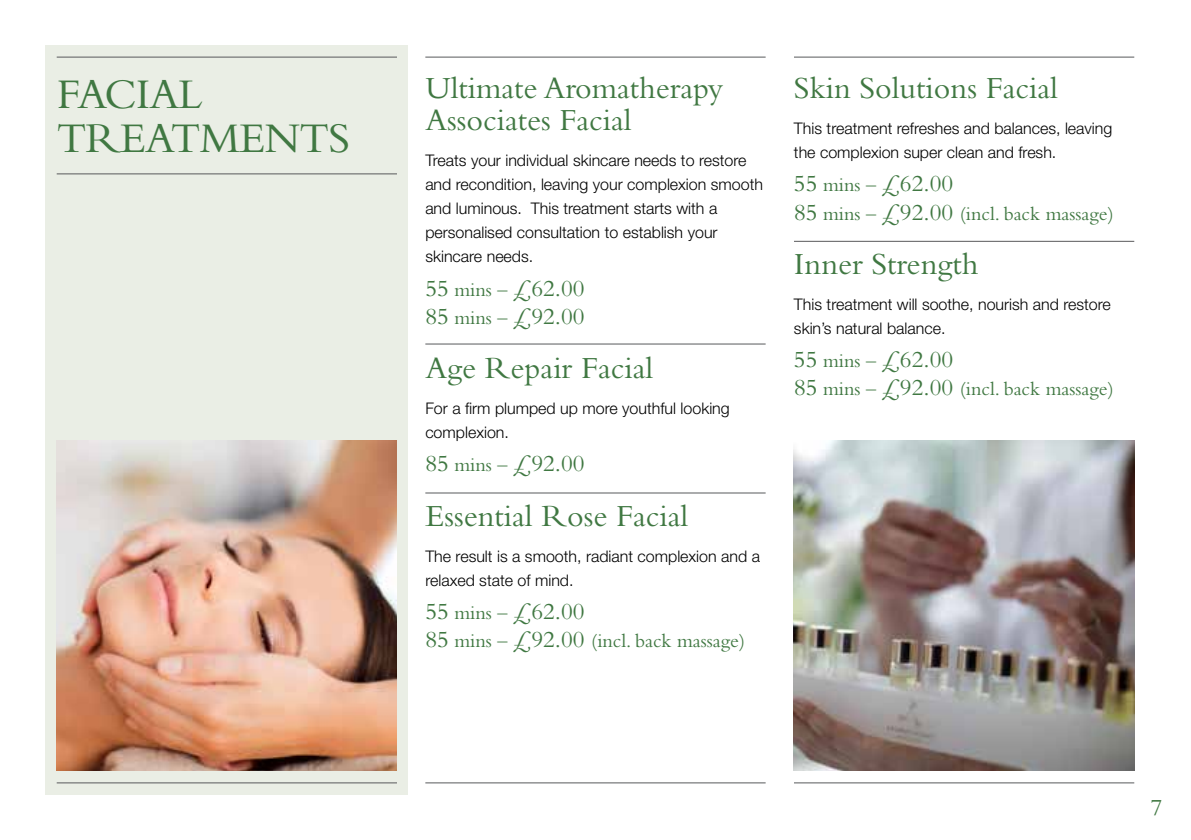
<style>
.page{position:relative;width:1191px;height:840px;background:#fff}
.page>*{position:absolute;margin:0;border:0;box-sizing:border-box;transform-origin:0 0}
.t1{font:44px/44px "Bembo";letter-spacing:-.02em;color:#407842}
.t2{font:32px/32px "Bembo";color:#407842}
.t3{font:24px/28px "Bembo";color:#407842}
.t4{font:20px "Bembo";color:#407842}
.t5{font:300 16px/24px "Helvetica Neue";color:#000}
.s1{font-size:20px}
.s2{font-size:24px}
</style>
<div class="page">
<img style="left:794px;top:440px;width:340px;height:330px">
<hr style="left:425px;top:782px;width:340px;height:1px;background:#58595b">
<hr style="left:794px;top:782px;width:340px;height:1px;background:#58595b">
<hr style="left:425px;top:57px;width:340px;height:1px;background:#58595b">
<hr style="left:794px;top:57px;width:340px;height:1px;background:#58595b">
<div style="left:45px;top:45px;width:363px;height:749px;background:#eaeee5"></div>
<hr style="left:57px;top:782px;width:340px;height:1px;background:#58595b">
<hr style="left:57px;top:57px;width:340px;height:1px;background:#58595b">
<hr style="left:57px;top:173px;width:340px;height:1px;background:#58595b">
<hr style="left:425px;top:343px;width:340px;height:1px;background:#58595b">
<hr style="left:425px;top:492px;width:340px;height:1px;background:#58595b">
<hr style="left:794px;top:241px;width:340px;height:1px;background:#58595b">
<img style="left:57px;top:440px;width:340px;height:330px">
<h1 class="t1" style="left:57px;top:71px;width:295px">FACIAL<br>TREATMENTS</h1>
<h2 class="t2" style="left:425px;top:72px;width:299px">Ultimate Aromatherapy<br>Associates Facial</h2>
<p class="t5" style="left:425px;top:148px;width:339px">Treats your individual skincare needs to restore and recondition, leaving your complexion smooth and luminous. This treatment starts with a personalised consultation to establish your skincare needs.</p>
<h3 class="t3" style="left:425px;top:273px;width:161px">55 <span class="s1">mins –</span> £62.00<br>85 <span class="s1">mins –</span> £92.00</h3>
<h2 class="t2" style="left:425px;top:351px;width:229px">Age Repair Facial</h2>
<p class="t5" style="left:425px;top:395px;width:306px">For a firm plumped up more youthful looking complexion.</p>
<h3 class="t3" style="left:425px;top:449px;width:161px">85 <span class="s1">mins –</span> £92.00</h3>
<h2 class="t2" style="left:425px;top:499px;width:264px">Essential Rose Facial</h2>
<p class="t5" style="left:425px;top:543px;width:336px">The result is a smooth, radiant complexion and a relaxed state of mind.</p>
<h3 class="t3" style="left:425px;top:597px;width:161px">55 <span class="s1">mins –</span> £62.00</h3>
<p class="t4" style="left:425px;top:629px;width:321px"><span class="s2">85</span> mins – <span class="s2">£92.00</span> (incl. back massage)</p>
<h2 class="t2" style="left:794px;top:72px;width:265px">Skin Solutions Facial</h2>
<p class="t5" style="left:794px;top:116px;width:320px">This treatment refreshes and balances, leaving the complexion super clean and fresh.</p>
<h3 class="t3" style="left:794px;top:169px;width:161px">55 <span class="s1">mins –</span> £62.00</h3>
<p class="t4" style="left:794px;top:201px;width:321px"><span class="s2">85</span> mins – <span class="s2">£92.00</span> (incl. back massage)</p>
<h2 class="t2" style="left:794px;top:247px;width:186px">Inner Strength</h2>
<p class="t5" style="left:794px;top:291px;width:318px">This treatment will soothe, nourish and restore skin’s natural balance.</p>
<h3 class="t3" style="left:794px;top:345px;width:161px">55 <span class="s1">mins –</span> £62.00</h3>
<p class="t4" style="left:794px;top:377px;width:321px"><span class="s2">85</span> mins – <span class="s2">£92.00</span> (incl. back massage)</p>
<h3 class="t3" style="left:1150px;top:792px;width:13px">7</h3>
</div>
